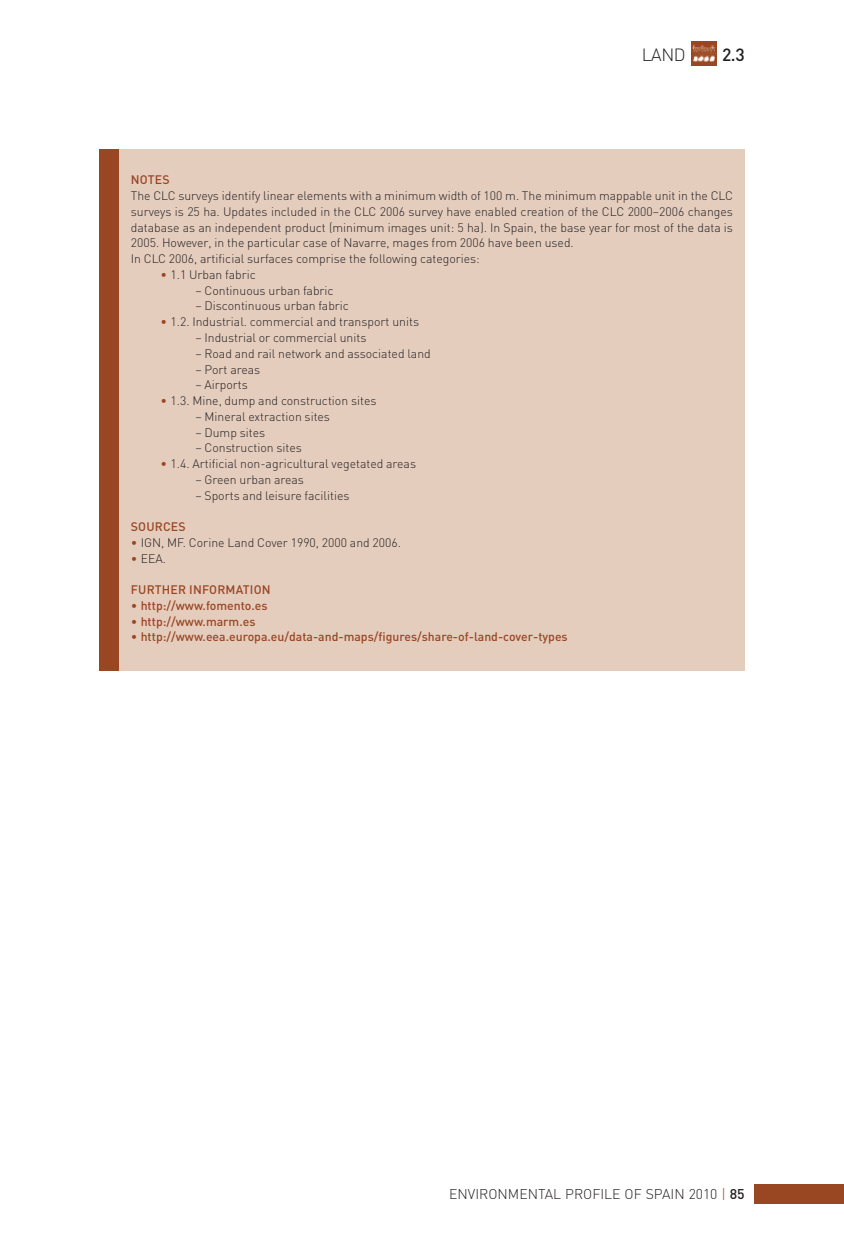
<style>
.page{position:relative;width:844px;height:1241px;background:#fff}
.page>*{position:absolute;margin:0;border:0;box-sizing:border-box;transform-origin:0 0}
.t1{font:300 17.5px "DIN";color:#231f20}
.t2{font:500 17.5px "DIN";color:#231f20}
.t3{font:300 14px "DIN";color:#231f20}
.t4{font:300 12.25px/15.8px "DIN";color:#231f20}
.t5{font:500 12.25px "DIN";color:#994623}
.s1{color:#994623}
.s2{font-weight:300}
.s3{font-weight:500}
</style>
<div class="page">
<img style="left:691px;top:41px;width:25px;height:25px">
<div style="left:754px;top:1183px;width:89px;height:20px;background:#994623"></div>
<div style="left:119px;top:149px;width:625px;height:521px;background:#e5cdbe"></div>
<div style="left:99px;top:149px;width:20px;height:521px;background:#994623"></div>
<h1 class="t1" style="left:641px;top:45px;width:45px">LAND</h1>
<h1 class="t2" style="left:722px;top:45px;width:24px">2.3</h1>
<p class="t5" style="left:131px;top:173px;width:40px">NOTES</p>
<p class="t4" style="left:131px;top:188px;width:603px">The CLC surveys identify linear elements with a minimum width of 100 m. The minimum mappable unit in the CLC surveys is 25 ha. Updates included in the CLC 2006 survey have enabled creation of the CLC 2000–2006 changes database as an independent product (minimum images unit: 5 ha). In Spain, the base year for most of the data is 2005. However, in the particular case of Navarre, mages from 2006 have been used.<br>In CLC 2006, artificial surfaces comprise the following categories:</p>
<p class="t4" style="left:160px;top:267px;width:97px"><span class="s1">•</span> 1.1 Urban fabric</p>
<p class="t4" style="left:195px;top:282px;width:140px">– Continuous urban fabric</p>
<p class="t4" style="left:195px;top:298px;width:155px">– Discontinuous urban fabric</p>
<p class="t4" style="left:160px;top:314px;width:260px"><span class="s1">•</span> 1.2. Industrial. commercial and transport units</p>
<p class="t4" style="left:195px;top:330px;width:172px">– Industrial or commercial units</p>
<p class="t4" style="left:195px;top:345px;width:237px">– Road and rail network and associated land</p>
<p class="t4" style="left:195px;top:361px;width:66px">– Port areas</p>
<p class="t4" style="left:195px;top:377px;width:54px">– Airports</p>
<p class="t4" style="left:160px;top:393px;width:217px"><span class="s1">•</span> 1.3. Mine, dump and construction sites</p>
<p class="t4" style="left:195px;top:408px;width:136px">– Mineral extraction sites</p>
<p class="t4" style="left:195px;top:424px;width:71px">– Dump sites</p>
<p class="t4" style="left:195px;top:440px;width:108px">– Construction sites</p>
<p class="t4" style="left:160px;top:456px;width:257px"><span class="s1">•</span> 1.4. Artificial non-agricultural vegetated areas</p>
<p class="t4" style="left:195px;top:471px;width:110px">– Green urban areas</p>
<p class="t4" style="left:195px;top:487px;width:156px">– Sports and leisure facilities</p>
<p class="t5" style="left:131px;top:519px;width:56px">SOURCES</p>
<p class="t4" style="left:131px;top:534px;width:272px"><span class="s1">•</span> IGN, MF. Corine Land Cover 1990, 2000 and 2006.</p>
<p class="t4" style="left:131px;top:550px;width:37px"><span class="s1">•</span> EEA.</p>
<p class="t5" style="left:131px;top:582px;width:141px">FURTHER INFORMATION</p>
<p class="t5" style="left:131px;top:598px;width:138px"><span class="s2">•</span> http://www.fomento.es</p>
<p class="t5" style="left:131px;top:614px;width:126px"><span class="s2">•</span> http://www.marm.es</p>
<p class="t5" style="left:131px;top:630px;width:438px"><span class="s2">•</span> http://www.eea.europa.eu/data-and-maps/figures/share-of-land-cover-types</p>
<p class="t3" style="left:449px;top:1185px;width:297px">ENVIRONMENTAL PROFILE OF SPAIN 2010 <span class="s1">|</span> <span class="s3">85</span></p>
</div>
